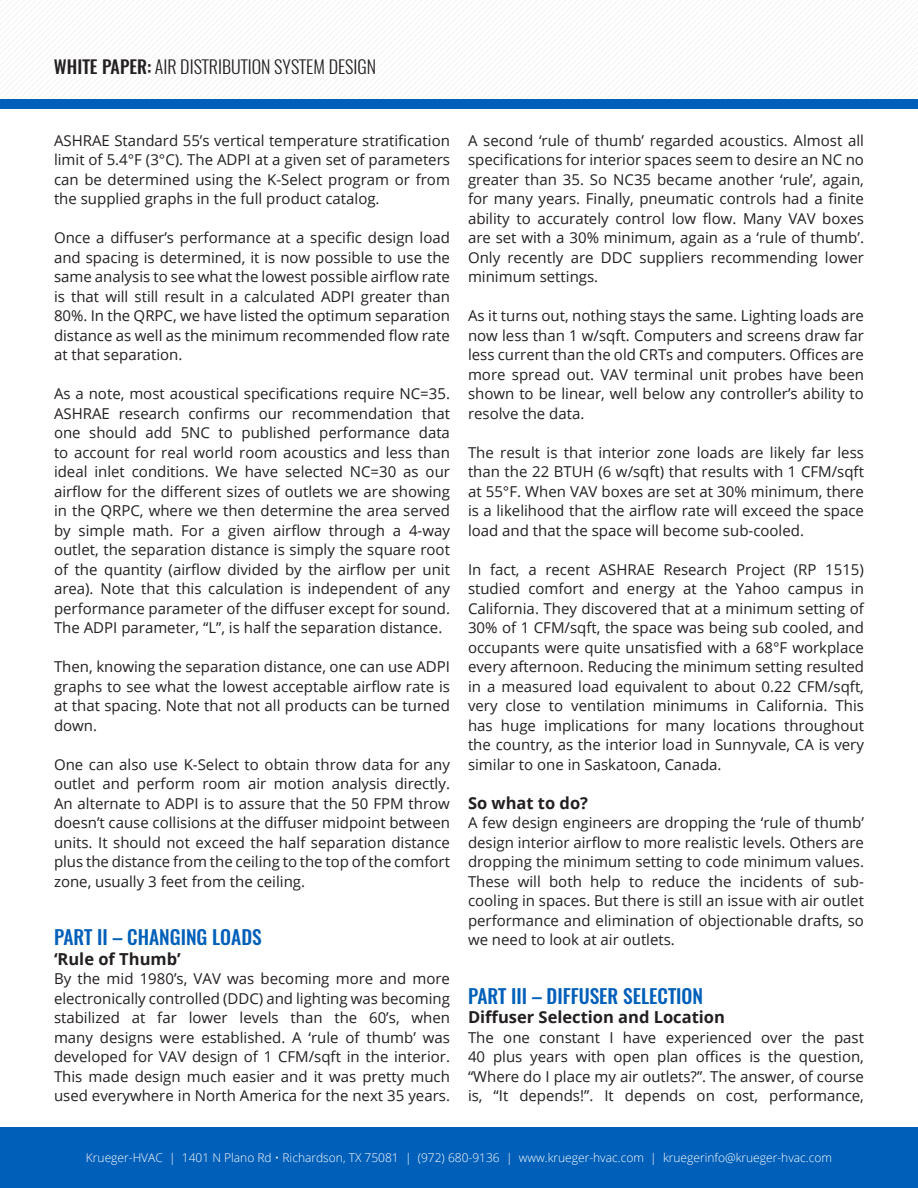
<style>
.page{position:relative;width:918px;height:1188px;background:#fff}
.page>*{position:absolute;margin:0;border:0;box-sizing:border-box;transform-origin:0 0}
.t1{font:500 19.5px "Oswald";color:#005fb9}
.t2{font:300 18px "Oswald";color:#231f20}
.t3{font:700 16.5px "Open Sans";color:#231f20}
.t4{font:15px/19.5px "Open Sans";color:#231f20;text-align:justify}
.t5{font:300 12px "Open Sans";color:#fff}
.s1{font-weight:500}
</style>
<div class="page">
<img style="left:0;top:0;width:918px;height:99px">
<div style="left:0;top:99px;width:918px;height:10px;background:#005fb9"></div>
<div style="left:0;top:1128px;width:918px;height:60px;background:#005fb9"></div>
<p class="t2" style="left:54px;top:54px;width:324px"><span class="s1">WHITE PAPER:</span> AIR DISTRIBUTION SYSTEM DESIGN</p>
<p class="t4" style="left:54px;top:130px;width:398px">ASHRAE Standard 55’s vertical temperature stratification limit of 5.4°F (3°C). The ADPI at a given set of parameters can be determined using the K-Select program or from the supplied graphs in the full product catalog.</p>
<p class="t4" style="left:54px;top:228px;width:398px">Once a diffuser’s performance at a specific design load and spacing is determined, it is now possible to use the same analysis to see what the lowest possible airflow rate is that will still result in a calculated ADPI greater than 80%. In the QRPC, we have listed the optimum separation distance as well as the minimum recommended flow rate at that separation.</p>
<p class="t4" style="left:54px;top:384px;width:398px">As a note, most acoustical specifications require NC=35.<br>ASHRAE research confirms our recommendation that one should add 5NC to published performance data to account for real world room acoustics and less than ideal inlet conditions. We have selected NC=30 as our airflow for the different sizes of outlets we are showing in the QRPC, where we then determine the area served by simple math. For a given airflow through a 4-way outlet, the separation distance is simply the square root of the quantity (airflow divided by the airflow per unit area). Note that this calculation is independent of any performance parameter of the diffuser except for sound.<br>The ADPI parameter, “L”, is half the separation distance.</p>
<p class="t4" style="left:54px;top:657px;width:398px">Then, knowing the separation distance, one can use ADPI graphs to see what the lowest acceptable airflow rate is at that spacing. Note that not all products can be turned down.</p>
<p class="t4" style="left:54px;top:754px;width:398px">One can also use K-Select to obtain throw data for any outlet and perform room air motion analysis directly.<br>An alternate to ADPI is to assure that the 50 FPM throw doesn’t cause collisions at the diffuser midpoint between units. It should not exceed the half separation distance plus the distance from the ceiling to the top of the comfort zone, usually 3 feet from the ceiling.</p>
<p class="t1" style="left:54px;top:924px;width:209px">PART II – CHANGING LOADS</p>
<p class="t3" style="left:54px;top:947px;width:128px">‘Rule of Thumb’</p>
<p class="t4" style="left:54px;top:969px;width:398px">By the mid 1980’s, VAV was becoming more and more electronically controlled (DDC) and lighting was becoming stabilized at far lower levels than the 60’s, when many designs were established. A ‘rule of thumb’ was developed for VAV design of 1 CFM/sqft in the interior.<br>This made design much easier and it was pretty much used everywhere in North America for the next 35 years.</p>
<p class="t4" style="left:468px;top:130px;width:398px">A second ‘rule of thumb’ regarded acoustics. Almost all specifications for interior spaces seem to desire an NC no greater than 35. So NC35 became another ‘rule’, again, for many years. Finally, pneumatic controls had a finite ability to accurately control low flow. Many VAV boxes are set with a 30% minimum, again as a ‘rule of thumb’.<br>Only recently are DDC suppliers recommending lower minimum settings.</p>
<p class="t4" style="left:468px;top:306px;width:398px">As it turns out, nothing stays the same. Lighting loads are now less than 1 w/sqft. Computers and screens draw far less current than the old CRTs and computers. Offices are more spread out. VAV terminal unit probes have been shown to be linear, well below any controller’s ability to resolve the data.</p>
<p class="t4" style="left:468px;top:442px;width:398px">The result is that interior zone loads are likely far less than the 22 BTUH (6 w/sqft) that results with 1 CFM/sqft at 55°F. When VAV boxes are set at 30% minimum, there is a likelihood that the airflow rate will exceed the space load and that the space will become sub-cooled.</p>
<p class="t4" style="left:468px;top:559px;width:398px">In fact, a recent ASHRAE Research Project (RP 1515) studied comfort and energy at the Yahoo campus in California. They discovered that at a minimum setting of 30% of 1 CFM/sqft, the space was being sub cooled, and occupants were quite unsatisfied with a 68°F workplace every afternoon. Reducing the minimum setting resulted in a measured load equivalent to about 0.22 CFM/sqft, very close to ventilation minimums in California. This has huge implications for many locations throughout the country, as the interior load in Sunnyvale, CA is very similar to one in Saskatoon, Canada.</p>
<p class="t3" style="left:468px;top:791px;width:122px">So what to do?</p>
<p class="t4" style="left:468px;top:813px;width:398px">A few design engineers are dropping the ‘rule of thumb’ design interior airflow to more realistic levels. Others are dropping the minimum setting to code minimum values.<br>These will both help to reduce the incidents of sub&shy;cooling in spaces. But there is still an issue with air outlet performance and elimination of objectionable drafts, so we need to look at air outlets.</p>
<p class="t1" style="left:468px;top:982px;width:237px">PART III – DIFFUSER SELECTION</p>
<p class="t3" style="left:468px;top:1006px;width:259px">Diffuser Selection and Location</p>
<p class="t4" style="left:468px;top:1027px;width:398px">The one constant I have experienced over the past 40 plus years with open plan offices is the question, “Where do I place my air outlets?”. The answer, of course is, “It depends!”. It depends on cost, performance,</p>
<p class="t5" style="left:86px;top:1150px;width:748px">Krueger-HVAC | 1401 N Plano Rd • Richardson, TX 75081 | (972) 680-9136 | www.krueger-hvac.com | kruegerinfo@krueger-hvac.com</p>
</div>
